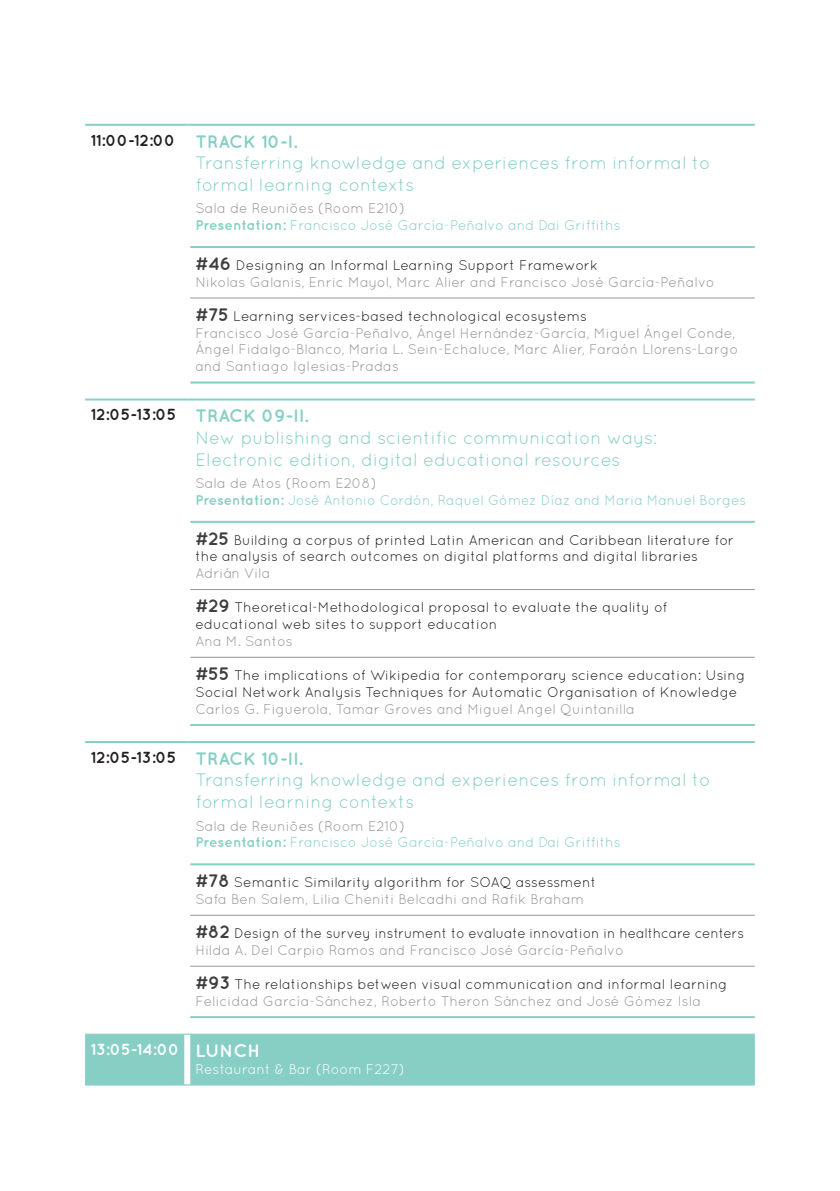
<style>
.page{position:relative;width:840px;height:1191px;background:#fff}
.page>*{position:absolute;margin:0;border:0;box-sizing:border-box;transform-origin:0 0}
.t1{font:18px/21.6px "Quicksand";color:#87cfc5}
.t2{font:700 18px "Quicksand";color:#87cfc5}
.t3{font:700 16px "Quicksand";color:#231f20}
.t4{font:700 16px "Quicksand";color:#fff}
.t5{font:14px/16.8px "Quicksand";color:#231f20}
.t6{font:14px/16.8px "Quicksand";color:#939598}
.t7{font:14px/16.8px "Quicksand";color:#87cfc5}
.t8{font:14px "Quicksand";color:#fff}
.s1{font-size:18px;color:#87cfc5}
.s2{color:#939598}
.s3{font-weight:700}
.s4{font-weight:700;font-size:18px;color:#3e3e3f}
.s5{color:#231f20}
.s6{font-size:18px}
</style>
<div class="page">
<div style="left:85px;top:1034px;width:669px;height:52px;background:#87cfc5"></div>
<hr style="left:190px;top:298px;width:564px;height:1px;background:#939598">
<hr style="left:190px;top:589px;width:564px;height:1px;background:#939598">
<hr style="left:190px;top:657px;width:564px;height:1px;background:#939598">
<hr style="left:190px;top:915px;width:564px;height:1px;background:#939598">
<hr style="left:190px;top:965px;width:564px;height:1px;background:#939598">
<hr style="left:85px;top:124px;width:102px;height:2px;background:#87cfc5">
<hr style="left:187px;top:124px;width:567px;height:2px;background:#87cfc5">
<hr style="left:190px;top:246px;width:564px;height:2px;background:#87cfc5">
<hr style="left:190px;top:381px;width:564px;height:2px;background:#87cfc5">
<hr style="left:85px;top:398px;width:102px;height:2px;background:#87cfc5">
<hr style="left:187px;top:398px;width:567px;height:2px;background:#87cfc5">
<hr style="left:190px;top:521px;width:564px;height:2px;background:#87cfc5">
<hr style="left:190px;top:724px;width:564px;height:2px;background:#87cfc5">
<hr style="left:85px;top:741px;width:102px;height:2px;background:#87cfc5">
<hr style="left:187px;top:741px;width:567px;height:2px;background:#87cfc5">
<hr style="left:190px;top:863px;width:564px;height:2px;background:#87cfc5">
<hr style="left:190px;top:1016px;width:564px;height:2px;background:#87cfc5">
<hr style="left:85px;top:1033px;width:102px;height:1px;background:#87cfc5">
<hr style="left:187px;top:1033px;width:567px;height:1px;background:#87cfc5">
<hr style="left:85px;top:1084px;width:102px;height:1px;background:#87cfc5">
<hr style="left:187px;top:1084px;width:567px;height:1px;background:#87cfc5">
<p class="t3" style="left:91px;top:130px;width:129px">11:00-12:00 <span class="s1">Trac</span></p>
<p class="t2" style="left:243px;top:130px;width:56px">k 10-I.</p>
<p class="t1" style="left:195px;top:152px;width:516px">Transferring knowledge and experiences from informal to formal learning contexts</p>
<p class="t7" style="left:195px;top:200px;width:426px"><span class="s2">Sala de Reuniões (Room E210)<br></span><span class="s3">Presentation:</span> Francisco José García-Peñalvo and Dai Griffiths</p>
<p class="t6" style="left:195px;top:256px;width:520px"><span class="s4">#46</span> <span class="s5">Designing an Informal Learning Support Framework<br></span>Nikolas Galanis, Enric Mayol, Marc Alier and Francisco José García-Peñalvo</p>
<p class="t6" style="left:195px;top:307px;width:544px"><span class="s4">#75</span> <span class="s5">Learning services-based technological ecosystems<br></span>Francisco José García-Peñalvo, Ángel Hernández-García, Miguel Ángel Conde, Ángel Fidalgo-Blanco, María L. Sein-Echaluce, Marc Alier, Faraón Llorens-Largo and Santiago Iglesias-Pradas</p>
<p class="t3" style="left:91px;top:405px;width:129px">12:05-13:05 <span class="s1">Trac</span></p>
<p class="t2" style="left:243px;top:405px;width:67px">k 09-II.</p>
<p class="t1" style="left:195px;top:427px;width:463px">New publishing and scientific communication ways:<br>Electronic edition, digital educational resources</p>
<p class="t7" style="left:195px;top:474px;width:552px"><span class="s2">Sala de Atos (Room E208)<br></span><span class="s3">Presentation:</span> José Antonio Cordón, Raquel Gómez Díaz and Maria Manuel Borges</p>
<p class="t5" style="left:195px;top:531px;width:540px"><span class="s4">#25</span> Building a corpus of printed Latin American and Caribbean literature for the analysis of search outcomes on digital platforms and digital libraries</p>
<p class="t6" style="left:195px;top:565px;width:76px">Adrián Vila</p>
<p class="t5" style="left:195px;top:599px;width:473px"><span class="s4">#29</span> Theoretical-Methodological proposal to evaluate the quality of educational web sites to support education</p>
<p class="t6" style="left:195px;top:632px;width:99px">Ana M. Santos</p>
<p class="t5" style="left:195px;top:666px;width:551px"><span class="s4">#55</span> The implications of Wikipedia for contemporary science education: Using<br>Social Network Analysis Techniques for Automatic Organisation of Knowledge</p>
<p class="t6" style="left:195px;top:700px;width:440px">Carlos G. Figuerola, Tamar Groves and Miguel Angel Quintanilla</p>
<p class="t3" style="left:91px;top:747px;width:129px">12:05-13:05 <span class="s1">Trac</span></p>
<p class="t2" style="left:243px;top:747px;width:61px">k 10-II.</p>
<p class="t1" style="left:195px;top:769px;width:516px">Transferring knowledge and experiences from informal to formal learning contexts</p>
<p class="t7" style="left:195px;top:817px;width:426px"><span class="s2">Sala de Reuniões (Room E210)<br></span><span class="s3">Presentation:</span> Francisco José García-Peñalvo and Dai Griffiths</p>
<p class="t6" style="left:195px;top:873px;width:402px"><span class="s4">#78</span> <span class="s5">Semantic Similarity algorithm for SOAQ assessment<br></span>Safa Ben Salem, Lilia Cheniti Belcadhi and Rafik Braham</p>
<p class="t5" style="left:195px;top:924px;width:550px"><span class="s4">#82</span> Design of the survey instrument to evaluate innovation in healthcare centers<br><span class="s2">Hilda A. Del Carpio Ramos and Francisco José García-Peñalvo</span></p>
<p class="t5" style="left:195px;top:975px;width:533px"><span class="s4">#93</span> The relationships between visual communication and informal learning<br><span class="s2">Felicidad García-Sánchez, Roberto Theron Sánchez and José Gómez Isla</span></p>
<p class="t4" style="left:91px;top:1039px;width:156px">13:05-14:00 <span class="s6">Lu nch</span></p>
<p class="t8" style="left:195px;top:1060px;width:211px">Restaurant &amp; Bar (Room F227)</p>
</div>
